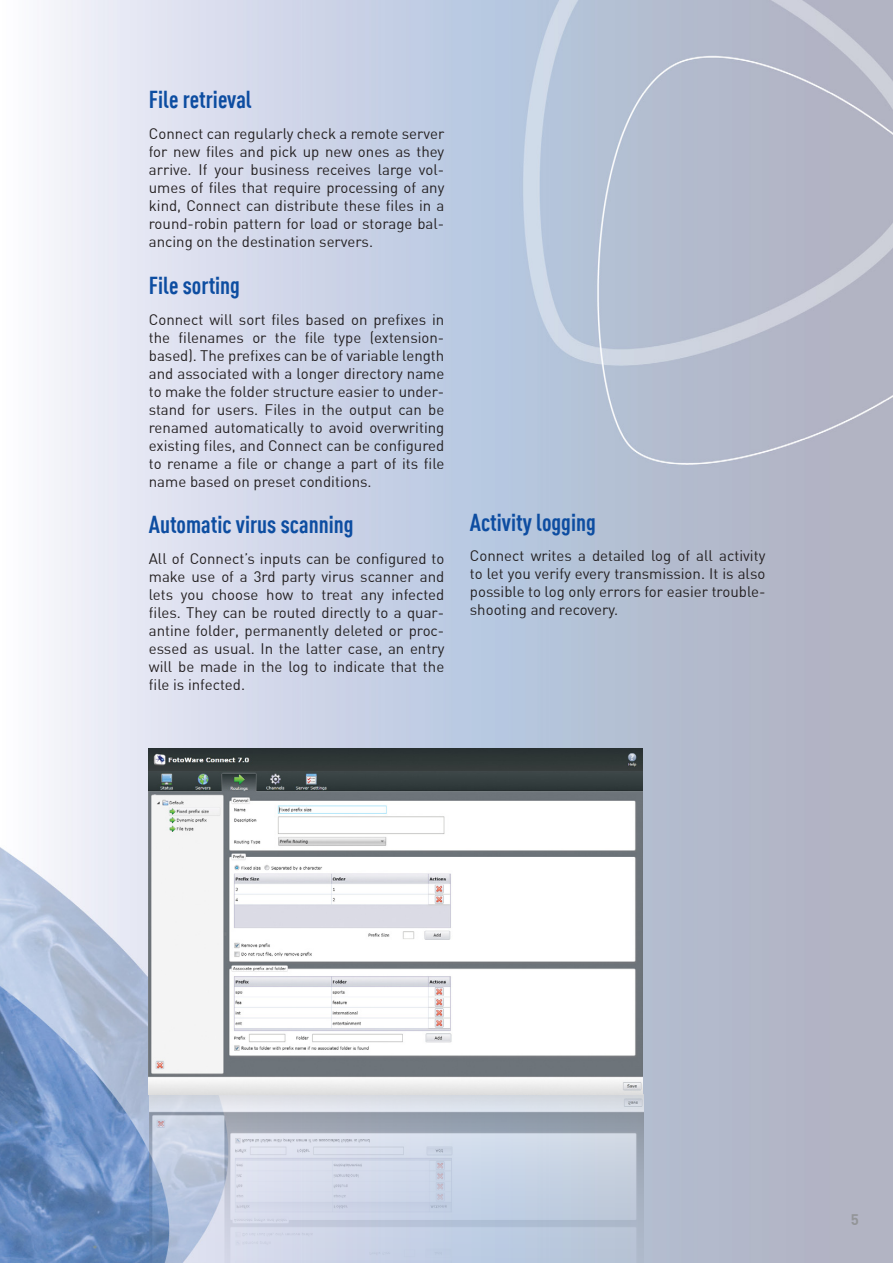
<style>
.page{position:relative;width:893px;height:1263px;background:#fff}
.page>*{position:absolute;margin:0;border:0;box-sizing:border-box;transform-origin:0 0}
.Heading{font:700 24px "Foto Ware DIN Cond";color:#0d4da1}
.Brødtekst{font:15px/18px "Foto Ware DIN";color:#231f20;text-align:justify}
.t1{font:15px "Foto Ware DIN Bold";color:#939598}
</style>
<div class="page">
<img style="left:0;top:0;width:893px;height:1263px">
<img style="left:149px;top:749px;width:494px;height:514px">
<p class="Heading" style="left:149px;top:85px;width:104px">File retrieval</p>
<p class="Brødtekst" style="left:149px;top:124px;width:297px">Connect can regularly check a remote server for new files and pick up new ones as they arrive. If your business receives large vol&shy;umes of files that require processing of any kind, Connect can distribute these files in a round-robin pattern for load or storage bal&shy;ancing on the destination servers.</p>
<p class="Heading" style="left:149px;top:271px;width:93px">File sorting</p>
<p class="Brødtekst" style="left:149px;top:310px;width:297px">Connect will sort files based on prefixes in the filenames or the file type (extension&shy;based). The prefixes can be of variable length and associated with a longer directory name to make the folder structure easier to under&shy;stand for users. Files in the output can be renamed automatically to avoid overwriting existing files, and Connect can be configured to rename a file or change a part of its file name based on preset conditions.</p>
<p class="Heading" style="left:149px;top:510px;width:206px">Automatic virus scanning</p>
<p class="Brødtekst" style="left:149px;top:549px;width:297px">All of Connect’s inputs can be configured to make use of a 3rd party virus scanner and lets you choose how to treat any infected files. They can be routed directly to a quar&shy;antine folder, permanently deleted or proc&shy;essed as usual. In the latter case, an entry will be made in the log to indicate that the file is infected.</p>
<p class="Heading" style="left:470px;top:507px;width:128px">Activity logging</p>
<p class="Brødtekst" style="left:470px;top:547px;width:297px">Connect writes a detailed log of all activity to let you verify every transmission. It is also possible to log only errors for easier trouble&shy;shooting and recovery.</p>
<p class="t1" style="left:851px;top:1210px;width:10px">5</p>
</div>
